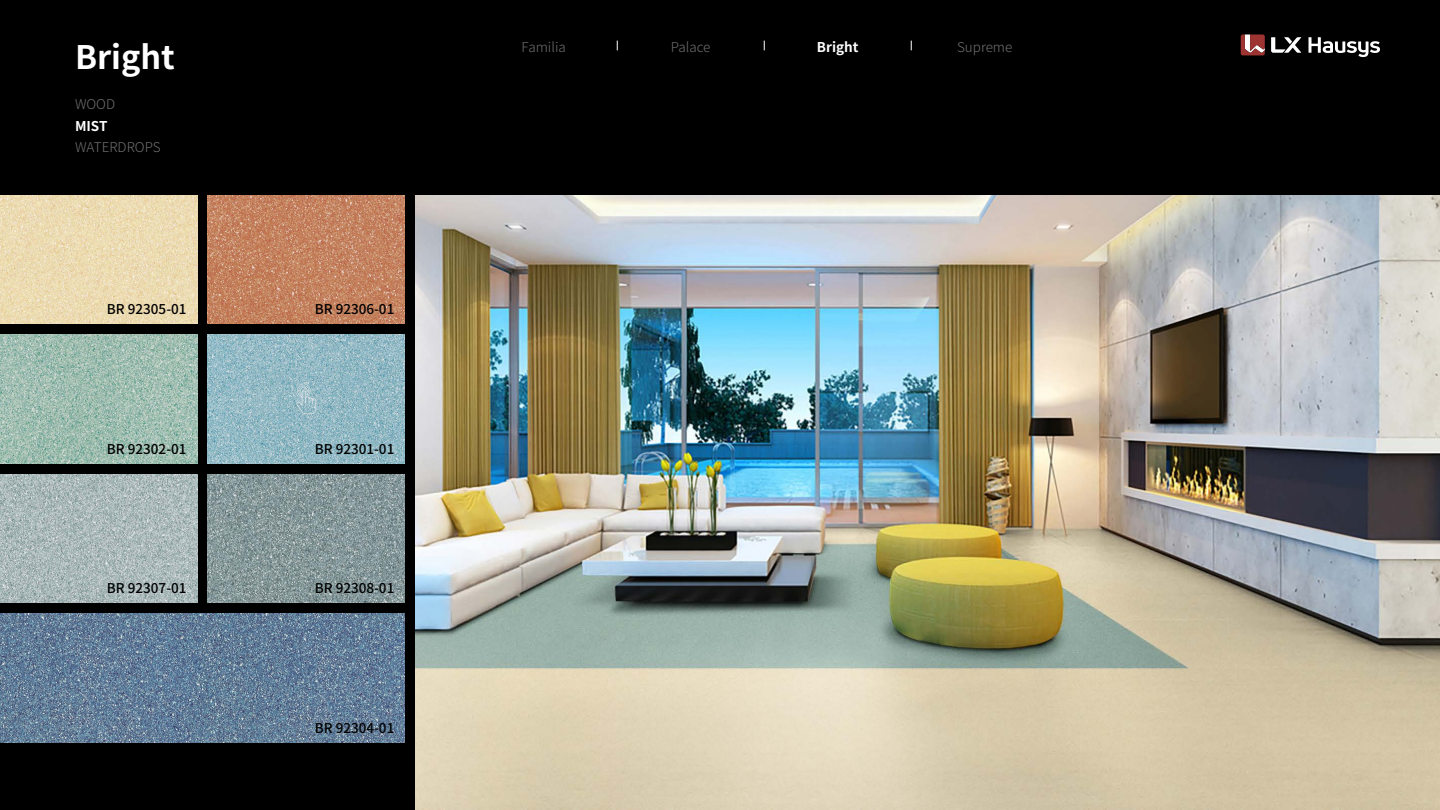
<style>
.page{position:relative;width:1440px;height:810px;background:#000}
.page>*{position:absolute;margin:0;border:0;box-sizing:border-box;transform-origin:0 0}
.t1{font:700 32.4px "Noto Sans CJ Kkr";color:#fff}
.t2{font:500 13.5px "Noto Sans CJ Kkr";color:#000}
.t3{font:300 13.5px "Noto Sans CJ Kkr";color:#727171}
.t4{font:700 13.5px "Noto Sans CJ Kkr";color:#fff}
</style>
<div class="page">
<img style="left:0;top:195px;width:197px;height:129px">
<img style="left:208px;top:195px;width:197px;height:129px">
<img style="left:0;top:335px;width:197px;height:128px">
<img style="left:208px;top:335px;width:197px;height:128px">
<img style="left:0;top:474px;width:197px;height:129px">
<img style="left:208px;top:474px;width:197px;height:129px">
<img style="left:0;top:614px;width:405px;height:128px">
<svg style="left:296px;top:384px;width:20px;height:30px"></svg>
<img style="left:416px;top:195px;width:1024px;height:615px">
<svg style="left:1309px;top:37px;width:71px;height:20px"></svg>
<svg style="left:1271px;top:37px;width:30px;height:16px"></svg>
<svg style="left:1241px;top:34px;width:24px;height:21px"></svg>
<p class="t1" style="left:75px;top:39px;width:101px">Bright</p>
<p class="t3" style="left:75px;top:97px;width:42px">WOOD</p>
<p class="t4" style="left:75px;top:118px;width:34px">MIST</p>
<p class="t3" style="left:75px;top:140px;width:87px">WATERDROPS</p>
<p class="t2" style="left:107px;top:302px;width:81px">BR 92305-01</p>
<p class="t2" style="left:315px;top:302px;width:81px">BR 92306-01</p>
<p class="t2" style="left:107px;top:441px;width:81px">BR 92302-01</p>
<p class="t2" style="left:107px;top:581px;width:81px">BR 92307-01</p>
<p class="t2" style="left:315px;top:441px;width:81px">BR 92301-01</p>
<p class="t2" style="left:315px;top:581px;width:81px">BR 92308-01</p>
<p class="t2" style="left:315px;top:720px;width:81px">BR 92304-01</p>
<p class="t3" style="left:522px;top:40px;width:46px">Familia</p>
<p class="t3" style="left:671px;top:40px;width:41px">Palace</p>
<p class="t4" style="left:817px;top:40px;width:43px">Bright</p>
<p class="t3" style="left:957px;top:40px;width:57px">Supreme</p>
</div>
